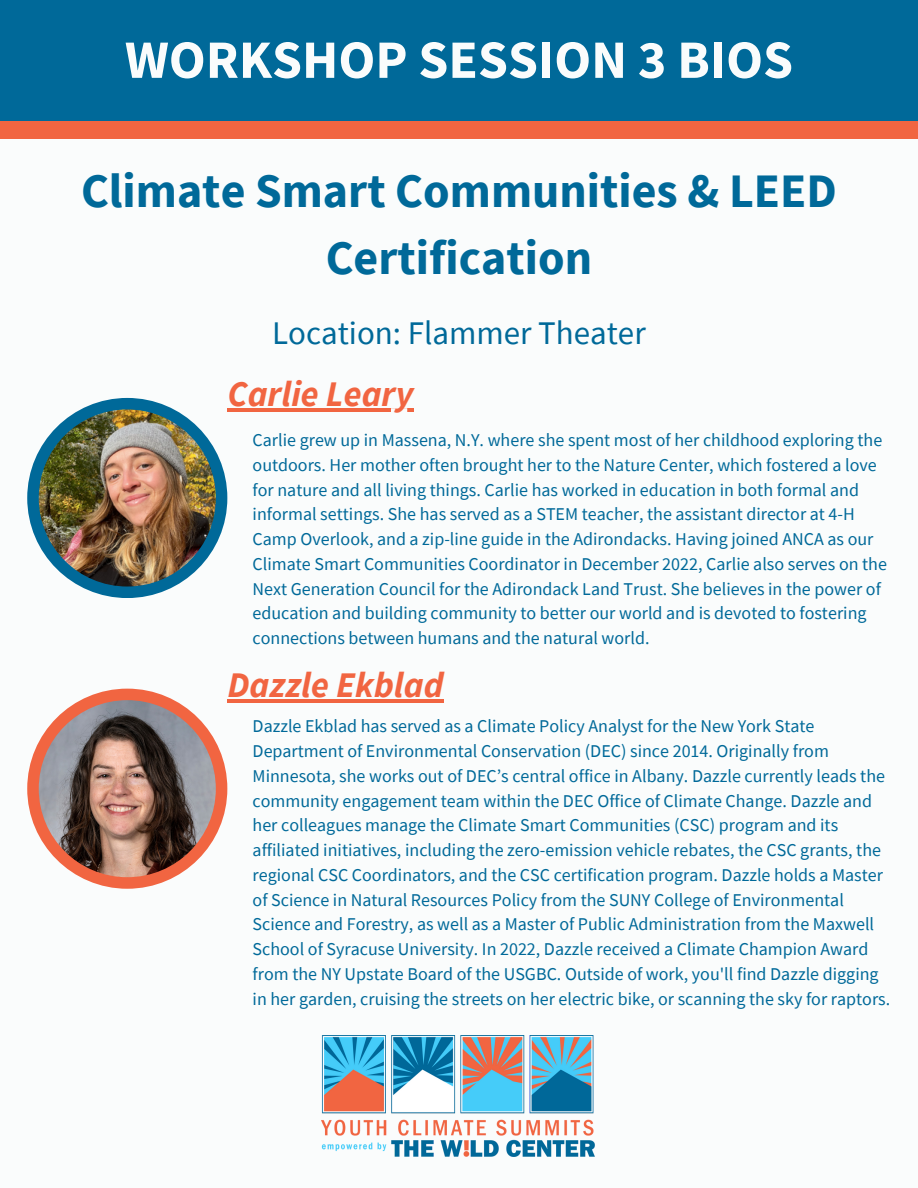
<style>
.page{position:relative;width:918px;height:1188px;background:#fafcfc}
.page>*{position:absolute;margin:0;border:0;box-sizing:border-box;transform-origin:0 0}
.t1{font:700 54px "Source Sans Pro";color:#fafcfc}
.t2{font:700 48px/66.3px "Source Sans Pro";color:#006999;text-align:center}
.t3{font:italic 700 36px "Source Sans Pro";color:#f16541}
.t4{font:33px "Source Sans Pro";color:#006999}
.t5{font:18px/24.8px "Source Sans Pro";color:#006999}
</style>
<div class="page">
<div style="left:27px;top:398px;width:200px;height:200px;background:#006999;border-radius:50%"></div>
<img style="left:39px;top:409px;width:177px;height:178px;border-radius:50%">
<hr style="left:227px;top:409px;width:186px;height:3px;background:#f16541">
<div style="left:27px;top:689px;width:200px;height:200px;background:#f16541;border-radius:50%"></div>
<img style="left:39px;top:700px;width:177px;height:177px;border-radius:50%">
<hr style="left:227px;top:699px;width:216px;height:4px;background:#f16541">
<img style="left:322px;top:1035px;width:273px;height:122px">
<div style="left:0;top:29px;width:918px;height:110px;background:#f16541"></div>
<div style="left:0;top:0;width:918px;height:121px;background:#006999"></div>
<p class="t1" style="left:125px;top:25px;width:670px">WORKSHOP SESSION 3 BIOS</p>
<p class="t2" style="left:81px;top:157px;width:757px">Climate Smart Communities &amp; LEED<br>Certification</p>
<p class="t4" style="left:272px;top:312px;width:375px">Location: Flammer Theater</p>
<p class="t3" style="left:227px;top:371px;width:188px">Carlie Leary</p>
<p class="t5" style="left:253px;top:427px;width:636px">Carlie grew up in Massena, N.Y. where she spent most of her childhood exploring the outdoors. Her mother often brought her to the Nature Center, which fostered a love for nature and all living things. Carlie has worked in education in both formal and informal settings. She has served as a STEM teacher, the assistant director at 4-H Camp Overlook, and a zip-line guide in the Adirondacks. Having joined ANCA as our Climate Smart Communities Coordinator in December 2022, Carlie also serves on the Next Generation Council for the Adirondack Land Trust. She believes in the power of education and building community to better our world and is devoted to fostering connections between humans and the natural world.</p>
<p class="t3" style="left:227px;top:662px;width:218px">Dazzle Ekblad</p>
<p class="t5" style="left:253px;top:714px;width:639px">Dazzle Ekblad has served as a Climate Policy Analyst for the New York State Department of Environmental Conservation (DEC) since 2014. Originally from Minnesota, she works out of DEC’s central office in Albany. Dazzle currently leads the community engagement team within the DEC Office of Climate Change. Dazzle and her colleagues manage the Climate Smart Communities (CSC) program and its affiliated initiatives, including the zero-emission vehicle rebates, the CSC grants, the regional CSC Coordinators, and the CSC certification program. Dazzle holds a Master of Science in Natural Resources Policy from the SUNY College of Environmental Science and Forestry, as well as a Master of Public Administration from the Maxwell School of Syracuse University. In 2022, Dazzle received a Climate Champion Award from the NY Upstate Board of the USGBC. Outside of work, you'll find Dazzle digging in her garden, cruising the streets on her electric bike, or scanning the sky for raptors.</p>
</div>
